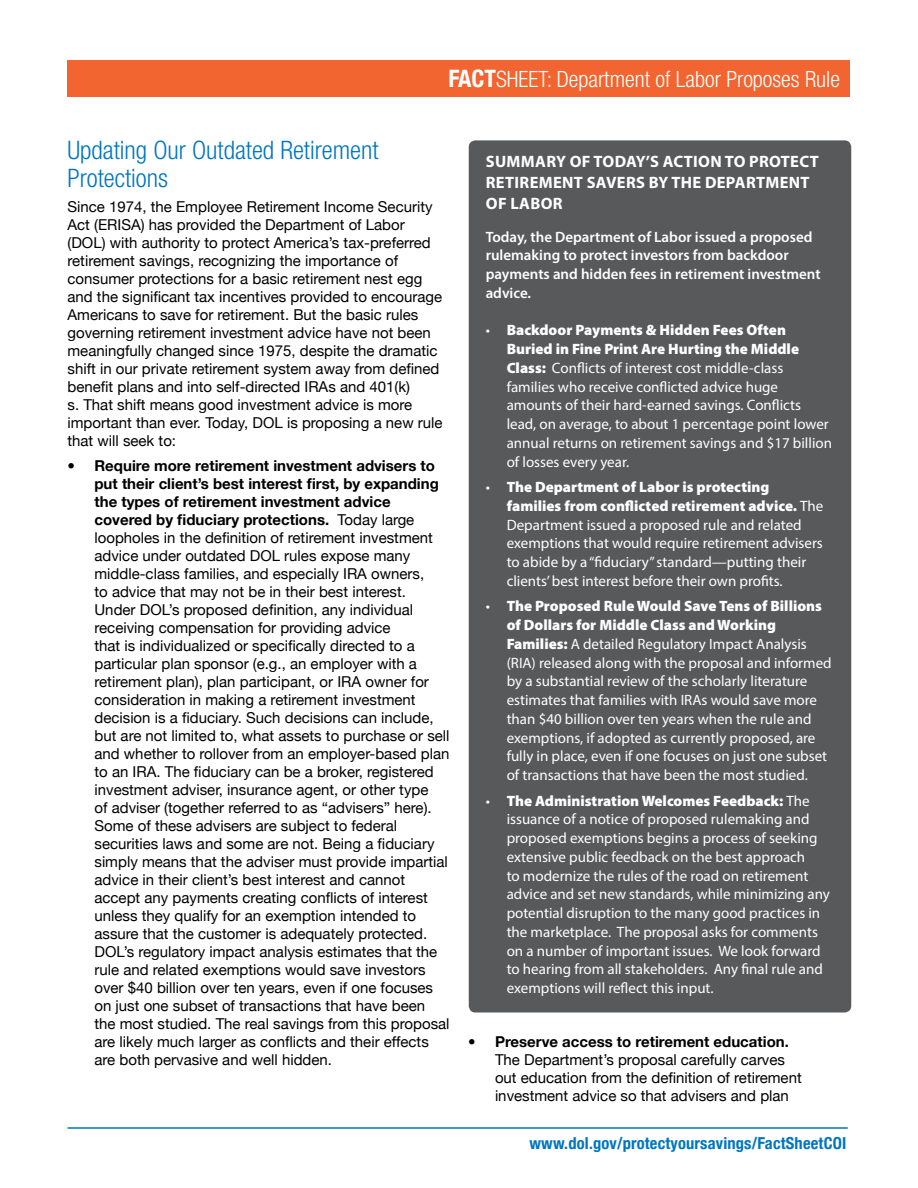
<style>
.page{position:relative;width:918px;height:1188px;background:#fff}
.page>*{position:absolute;margin:0;border:0;box-sizing:border-box;transform-origin:0 0}
.H2_Blue_Text{font:300 condensed 25.5px/28.5px "Helvetica Neue LT Std";color:#0076c0}
.t1{font:300 condensed 22.5px "Helvetica Neue LT Std";color:#fff}
.H4{font:700 16.5px/21px "Myriad Pro";letter-spacing:.02em;color:#fff}
.t2{font:700 condensed 16.5px "Helvetica Neue";letter-spacing:.01em;color:#0076c0}
.Body{font:15px/18px "Helvetica Neue";color:#000}
.t3{font:15px/18.8px "Myriad Pro";color:#fff}
.Box_TEXT_BLUE{font:600 15px/18.8px "Myriad Pro";color:#fff}
.s1{font-family:"Helvetica Neue";font-weight:700;font-size:24px}
.s2{font-weight:700}
.s3{font-weight:900}
</style>
<div class="page">
<div style="left:68px;top:61px;width:782px;height:36px;background:#f26531"></div>
<hr style="left:68px;top:1127px;width:780px;height:2px;background:#0076c0">
<div style="left:469px;top:140px;width:382px;height:872px;background:#58595b;border-radius:7px"></div>
<h2 class="t1" style="left:448px;top:66px;width:393px"><span class="s1">FACT</span>SHEET: Department of Labor Proposes Rule</h2>
<p class="H2_Blue_Text" style="left:68px;top:135px;width:313px">Updating Our Outdated Retirement<br>Protections</p>
<p class="Body" style="left:68px;top:197px;width:377px">Since 1974, the Employee Retirement Income Security Act (ERISA) has provided the Department of Labor (DOL) with authority to protect America’s tax-preferred retirement savings, recognizing the importance of consumer protections for a basic retirement nest egg and the significant tax incentives provided to encourage Americans to save for retirement. But the basic rules governing retirement investment advice have not been meaningfully changed since 1975, despite the dramatic shift in our private retirement system away from defined benefit plans and into self-directed IRAs and 401(k)<br>s. That shift means good investment advice is more important than ever. Today, DOL is proposing a new rule that will seek to:</p>
<p class="Body" style="left:94px;top:456px;width:357px;text-indent:-27px">• <span class="s2">Require more retirement investment advisers to put their client’s best interest first, by expanding the types of retirement investment advice covered by fiduciary protections.</span> Today large loopholes in the definition of retirement investment advice under outdated DOL rules expose many middle-class families, and especially IRA owners,<br>to advice that may not be in their best interest.<br>Under DOL’s proposed definition, any individual receiving compensation for providing advice<br>that is individualized or specifically directed to a particular plan sponsor (e.g., an employer with a retirement plan), plan participant, or IRA owner for consideration in making a retirement investment decision is a fiduciary. Such decisions can include, but are not limited to, what assets to purchase or sell and whether to rollover from an employer-based plan to an IRA. The fiduciary can be a broker, registered investment adviser, insurance agent, or other type<br>of adviser (together referred to as “advisers” here).<br>Some of these advisers are subject to federal securities laws and some are not. Being a fiduciary simply means that the adviser must provide impartial advice in their client’s best interest and cannot accept any payments creating conflicts of interest unless they qualify for an exemption intended to assure that the customer is adequately protected.<br>DOL’s regulatory impact analysis estimates that the rule and related exemptions would save investors over $40 billion over ten years, even if one focuses on just one subset of transactions that have been the most studied. The real savings from this proposal are likely much larger as conflicts and their effects are both pervasive and well hidden.</p>
<h5 class="H4" style="left:486px;top:151px;width:334px">SUMMARY OF TODAY’S ACTION TO PROTECT<br>RETIREMENT SAVERS BY THE DEPARTMENT<br>OF LABOR</h5>
<h2 class="Box_TEXT_BLUE" style="left:486px;top:227px;width:337px">Today, the Department of Labor issued a proposed rulemaking to protect investors from backdoor payments and hidden fees in retirement investment advice.</h2>
<p class="t3" style="left:507px;top:321px;width:327px;text-indent:-21px">• <span class="s3">Backdoor Payments &amp; Hidden Fees Often Buried in Fine Print Are Hurting the Middle Class:</span> Conflicts of interest cost middle-class families who receive conflicted advice huge amounts of their hard-earned savings. Conflicts lead, on average, to about 1 percentage point lower annual returns on retirement savings and $17 billion of losses every year.</p>
<p class="t3" style="left:507px;top:477px;width:318px;text-indent:-21px">• <span class="s3">The Department of Labor is protecting families from conflicted retirement advice.</span> The Department issued a proposed rule and related exemptions that would require retirement advisers to abide by a “fiduciary” standard—putting their clients’ best interest before their own profits.</p>
<p class="t3" style="left:507px;top:597px;width:327px;text-indent:-21px">• <span class="s3">The Proposed Rule Would Save Tens of Billions of Dollars for Middle Class and Working Families:</span> A detailed Regulatory Impact Analysis (RIA) released along with the proposal and informed by a substantial review of the scholarly literature estimates that families with IRAs would save more than $40 billion over ten years when the rule and exemptions, if adopted as currently proposed, are fully in place, even if one focuses on just one subset of transactions that have been the most studied.</p>
<p class="t3" style="left:507px;top:791px;width:325px;text-indent:-21px">• <span class="s3">The Administration Welcomes Feedback:</span> The issuance of a notice of proposed rulemaking and proposed exemptions begins a process of seeking extensive public feedback on the best approach<br>to modernize the rules of the road on retirement advice and set new standards, while minimizing any potential disruption to the many good practices in the marketplace. The proposal asks for comments on a number of important issues. We look forward to hearing from all stakeholders. Any final rule and exemptions will reflect this input.</p>
<p class="Body" style="left:495px;top:1033px;width:308px;text-indent:-27px">• <span class="s2">Preserve access to retirement education.<br></span>The Department’s proposal carefully carves out education from the definition of retirement investment advice so that advisers and plan</p>
<p class="t2" style="left:530px;top:1133px;width:318px">www.dol.gov/protectyoursavings/FactSheetCOI</p>
</div>
